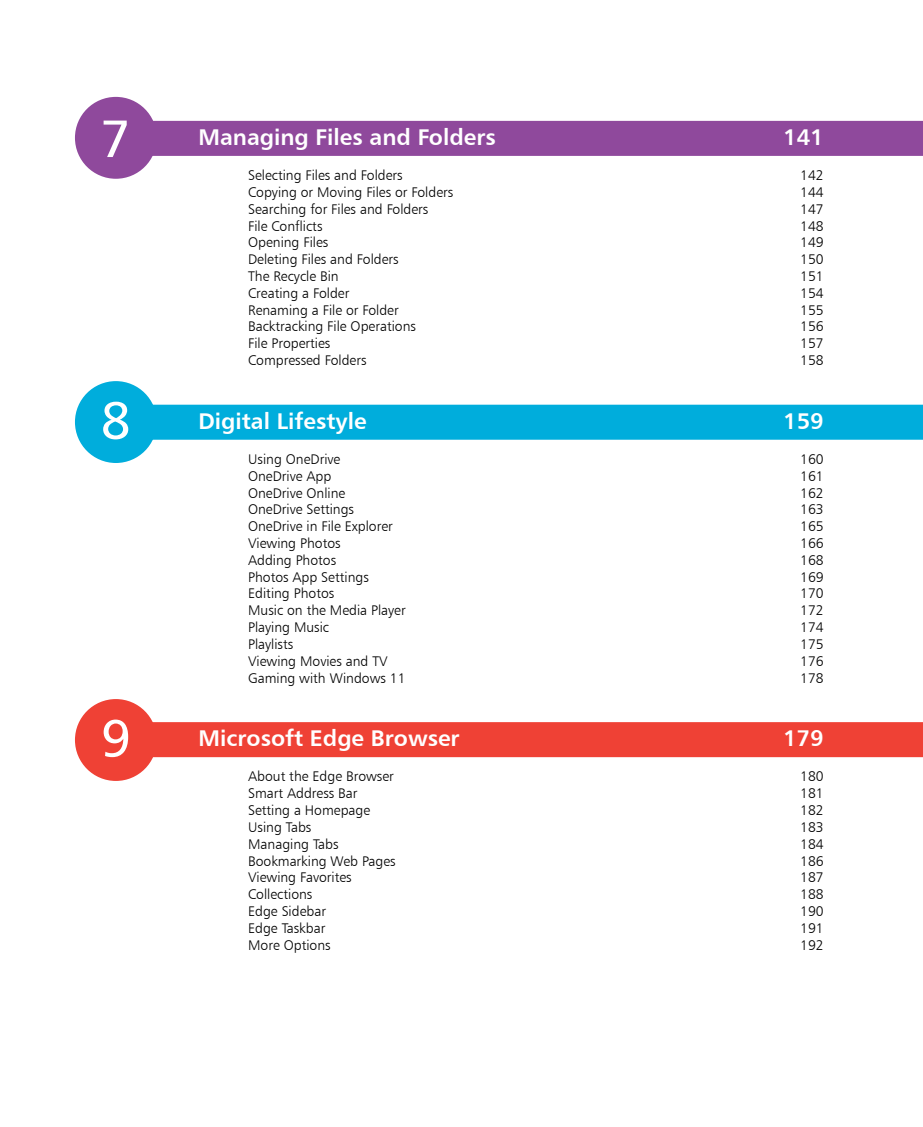
<style>
.page{position:relative;width:923px;height:1127px;background:#fff}
.page>*{position:absolute;margin:0;border:0;box-sizing:border-box;transform-origin:0 0}
.t1{font:52.5px "Humanist 777 BT Roman B";color:#fff}
.t2{font:22.75px "Humanist 777 BT Bold B";color:#fff}
.t3{font:14px "Humanist 777 BT Light B";color:#000}
</style>
<div class="page">
<div style="left:99px;top:121px;width:824px;height:35px;background:#8f499c"></div>
<div style="left:99px;top:404px;width:824px;height:35px;background:#00addc"></div>
<div style="left:99px;top:722px;width:824px;height:35px;background:#ef4135"></div>
<div style="left:75px;top:381px;width:82px;height:82px;background:#00addc;border-radius:50%"></div>
<div style="left:75px;top:698px;width:82px;height:82px;background:#ef4135;border-radius:50%"></div>
<div style="left:75px;top:97px;width:82px;height:82px;background:#8f499c;border-radius:50%"></div>
<h1 class="t1" style="left:101px;top:120px;width:32px">7</h1>
<h1 class="t1" style="left:101px;top:401px;width:32px">8</h1>
<h1 class="t1" style="left:101px;top:719px;width:32px">9</h1>
<h2 class="t2" style="left:198px;top:128px;width:299px">Managing Files and Folders</h2>
<h2 class="t2" style="left:783px;top:128px;width:42px">141</h2>
<p class="t3" style="left:248px;top:169px;width:156px">Selecting Files and Folders</p>
<p class="t3" style="left:800px;top:169px;width:25px">142</p>
<p class="t3" style="left:248px;top:186px;width:207px">Copying or Moving Files or Folders</p>
<p class="t3" style="left:800px;top:186px;width:25px">144</p>
<p class="t3" style="left:248px;top:203px;width:182px">Searching for Files and Folders</p>
<p class="t3" style="left:800px;top:203px;width:25px">147</p>
<p class="t3" style="left:248px;top:217px;width:76px">File Conflicts</p>
<p class="t3" style="left:800px;top:217px;width:25px">148</p>
<p class="t3" style="left:248px;top:237px;width:82px">Opening Files</p>
<p class="t3" style="left:800px;top:237px;width:25px">149</p>
<p class="t3" style="left:248px;top:253px;width:152px">Deleting Files and Folders</p>
<p class="t3" style="left:800px;top:253px;width:25px">150</p>
<p class="t3" style="left:248px;top:270px;width:92px">The Recycle Bin</p>
<p class="t3" style="left:800px;top:270px;width:25px">151</p>
<p class="t3" style="left:248px;top:287px;width:103px">Creating a Folder</p>
<p class="t3" style="left:800px;top:287px;width:25px">154</p>
<p class="t3" style="left:248px;top:304px;width:152px">Renaming a File or Folder</p>
<p class="t3" style="left:800px;top:304px;width:25px">155</p>
<p class="t3" style="left:248px;top:321px;width:169px">Backtracking File Operations</p>
<p class="t3" style="left:800px;top:321px;width:25px">156</p>
<p class="t3" style="left:248px;top:337px;width:84px">File Properties</p>
<p class="t3" style="left:800px;top:337px;width:25px">157</p>
<p class="t3" style="left:248px;top:354px;width:120px">Compressed Folders</p>
<p class="t3" style="left:800px;top:354px;width:25px">158</p>
<h2 class="t2" style="left:198px;top:411px;width:169px">Digital Lifestyle</h2>
<h2 class="t2" style="left:783px;top:411px;width:42px">159</h2>
<p class="t3" style="left:248px;top:453px;width:94px">Using OneDrive</p>
<p class="t3" style="left:800px;top:453px;width:25px">160</p>
<p class="t3" style="left:248px;top:470px;width:85px">OneDrive App</p>
<p class="t3" style="left:800px;top:470px;width:25px">161</p>
<p class="t3" style="left:248px;top:487px;width:99px">OneDrive Online</p>
<p class="t3" style="left:800px;top:487px;width:25px">162</p>
<p class="t3" style="left:248px;top:503px;width:107px">OneDrive Settings</p>
<p class="t3" style="left:800px;top:503px;width:25px">163</p>
<p class="t3" style="left:248px;top:520px;width:146px">OneDrive in File Explorer</p>
<p class="t3" style="left:800px;top:520px;width:25px">165</p>
<p class="t3" style="left:248px;top:537px;width:94px">Viewing Photos</p>
<p class="t3" style="left:800px;top:537px;width:25px">166</p>
<p class="t3" style="left:248px;top:554px;width:90px">Adding Photos</p>
<p class="t3" style="left:800px;top:554px;width:25px">168</p>
<p class="t3" style="left:248px;top:571px;width:122px">Photos App Settings</p>
<p class="t3" style="left:800px;top:571px;width:25px">169</p>
<p class="t3" style="left:248px;top:587px;width:88px">Editing Photos</p>
<p class="t3" style="left:800px;top:587px;width:25px">170</p>
<p class="t3" style="left:248px;top:604px;width:159px">Music on the Media Player</p>
<p class="t3" style="left:800px;top:604px;width:25px">172</p>
<p class="t3" style="left:248px;top:621px;width:83px">Playing Music</p>
<p class="t3" style="left:800px;top:621px;width:25px">174</p>
<p class="t3" style="left:248px;top:638px;width:47px">Playlists</p>
<p class="t3" style="left:800px;top:638px;width:25px">175</p>
<p class="t3" style="left:248px;top:655px;width:141px">Viewing Movies and TV</p>
<p class="t3" style="left:800px;top:655px;width:25px">176</p>
<p class="t3" style="left:248px;top:671px;width:159px">Gaming with Windows 11</p>
<p class="t3" style="left:800px;top:671px;width:25px">178</p>
<h2 class="t2" style="left:198px;top:728px;width:263px">Microsoft Edge Browser</h2>
<h2 class="t2" style="left:783px;top:728px;width:42px">179</h2>
<p class="t3" style="left:248px;top:770px;width:147px">About the Edge Browser</p>
<p class="t3" style="left:800px;top:770px;width:25px">180</p>
<p class="t3" style="left:248px;top:787px;width:111px">Smart Address Bar</p>
<p class="t3" style="left:800px;top:787px;width:25px">181</p>
<p class="t3" style="left:248px;top:804px;width:124px">Setting a Homepage</p>
<p class="t3" style="left:800px;top:804px;width:25px">182</p>
<p class="t3" style="left:248px;top:821px;width:65px">Using Tabs</p>
<p class="t3" style="left:800px;top:821px;width:25px">183</p>
<p class="t3" style="left:248px;top:837px;width:92px">Managing Tabs</p>
<p class="t3" style="left:800px;top:837px;width:25px">184</p>
<p class="t3" style="left:248px;top:854px;width:149px">Bookmarking Web Pages</p>
<p class="t3" style="left:800px;top:854px;width:25px">186</p>
<p class="t3" style="left:248px;top:871px;width:105px">Viewing Favorites</p>
<p class="t3" style="left:800px;top:871px;width:25px">187</p>
<p class="t3" style="left:248px;top:888px;width:66px">Collections</p>
<p class="t3" style="left:800px;top:888px;width:25px">188</p>
<p class="t3" style="left:248px;top:905px;width:79px">Edge Sidebar</p>
<p class="t3" style="left:800px;top:905px;width:25px">190</p>
<p class="t3" style="left:248px;top:921px;width:79px">Edge Taskbar</p>
<p class="t3" style="left:800px;top:921px;width:25px">191</p>
<p class="t3" style="left:248px;top:938px;width:84px">More Options</p>
<p class="t3" style="left:800px;top:938px;width:25px">192</p>
</div>
